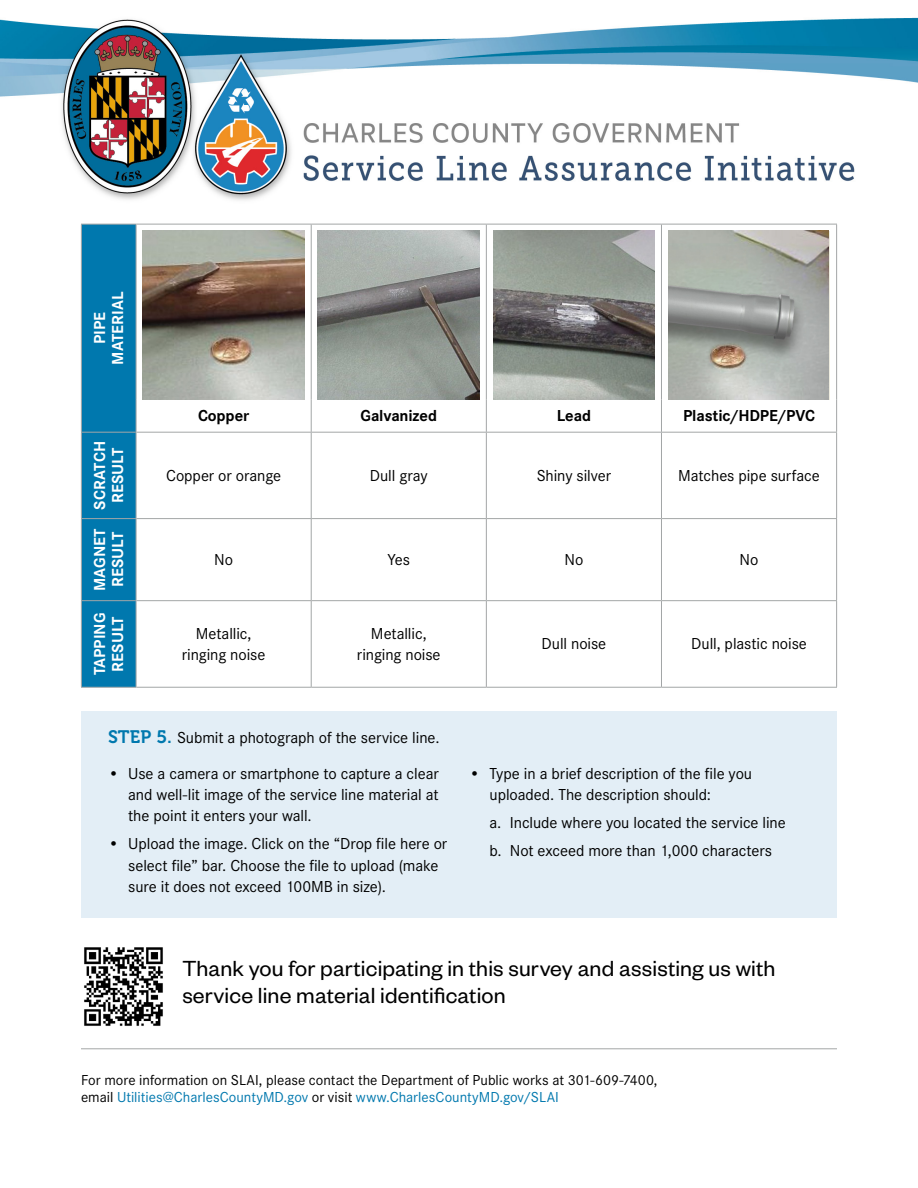
<style>
.page{position:relative;width:918px;height:1188px;background:#fff}
.page>*{position:absolute;margin:0;border:0;box-sizing:border-box;transform-origin:0 0}
.t1{font:24px/27px "Founders Grotesk";letter-spacing:.005em;color:#000}
.t2{font:16.5px/21.3px "Corporate S";letter-spacing:-.005em;color:#000}
.t3{font:700 16.5px/18px "Corporate S";letter-spacing:.005em;color:#fff;text-align:center}
.t4{font:700 16.5px "Corporate S";letter-spacing:-.01em;color:#000}
.t5{font:15px/16.5px "Corporate S";color:#000}
.s1{font-family:"Museo 700";font-size:18px;color:#0078ae}
.s2{color:#0078ae}
</style>
<div class="page">
<div style="left:82px;top:225px;width:54px;height:462px;background:#0078ae"></div>
<hr style="left:81px;top:224px;width:55px;height:1px;background:#a3a6a7">
<hr style="left:81px;top:224px;width:1px;height:176px;background:#a3a6a7">
<hr style="left:81px;top:400px;width:1px;height:32px;background:#a3a6a7">
<hr style="left:136px;top:224px;width:175px;height:1px;background:#a3a6a7">
<hr style="left:311px;top:224px;width:175px;height:1px;background:#a3a6a7">
<hr style="left:311px;top:224px;width:1px;height:176px;background:#a3a6a7">
<hr style="left:486px;top:224px;width:175px;height:1px;background:#a3a6a7">
<hr style="left:486px;top:224px;width:1px;height:176px;background:#a3a6a7">
<hr style="left:661px;top:224px;width:176px;height:1px;background:#a3a6a7">
<hr style="left:661px;top:224px;width:1px;height:176px;background:#a3a6a7">
<hr style="left:836px;top:224px;width:1px;height:176px;background:#a3a6a7">
<hr style="left:136px;top:224px;width:1px;height:176px;background:#a3a6a7">
<hr style="left:136px;top:400px;width:1px;height:32px;background:#a3a6a7">
<hr style="left:311px;top:400px;width:1px;height:32px;background:#a3a6a7">
<hr style="left:486px;top:400px;width:1px;height:32px;background:#a3a6a7">
<hr style="left:661px;top:400px;width:1px;height:32px;background:#a3a6a7">
<hr style="left:836px;top:400px;width:1px;height:32px;background:#a3a6a7">
<hr style="left:81px;top:432px;width:55px;height:1px;background:#a3a6a7">
<hr style="left:81px;top:433px;width:1px;height:85px;background:#a3a6a7">
<hr style="left:136px;top:433px;width:1px;height:85px;background:#a3a6a7">
<hr style="left:81px;top:518px;width:55px;height:1px;background:#a3a6a7">
<hr style="left:81px;top:519px;width:1px;height:81px;background:#a3a6a7">
<hr style="left:136px;top:519px;width:1px;height:81px;background:#a3a6a7">
<hr style="left:81px;top:600px;width:55px;height:1px;background:#a3a6a7">
<hr style="left:81px;top:601px;width:1px;height:86px;background:#a3a6a7">
<hr style="left:136px;top:601px;width:1px;height:86px;background:#a3a6a7">
<hr style="left:81px;top:687px;width:55px;height:1px;background:#a3a6a7">
<hr style="left:136px;top:432px;width:175px;height:1px;background:#a3a6a7">
<hr style="left:311px;top:432px;width:175px;height:1px;background:#a3a6a7">
<hr style="left:311px;top:433px;width:1px;height:85px;background:#a3a6a7">
<hr style="left:486px;top:432px;width:175px;height:1px;background:#a3a6a7">
<hr style="left:486px;top:433px;width:1px;height:85px;background:#a3a6a7">
<hr style="left:661px;top:432px;width:176px;height:1px;background:#a3a6a7">
<hr style="left:661px;top:433px;width:1px;height:85px;background:#a3a6a7">
<hr style="left:836px;top:433px;width:1px;height:85px;background:#a3a6a7">
<hr style="left:136px;top:518px;width:175px;height:1px;background:#a3a6a7">
<hr style="left:311px;top:518px;width:175px;height:1px;background:#a3a6a7">
<hr style="left:311px;top:519px;width:1px;height:81px;background:#a3a6a7">
<hr style="left:486px;top:518px;width:175px;height:1px;background:#a3a6a7">
<hr style="left:486px;top:519px;width:1px;height:81px;background:#a3a6a7">
<hr style="left:661px;top:518px;width:176px;height:1px;background:#a3a6a7">
<hr style="left:661px;top:519px;width:1px;height:81px;background:#a3a6a7">
<hr style="left:836px;top:519px;width:1px;height:81px;background:#a3a6a7">
<hr style="left:136px;top:600px;width:175px;height:1px;background:#a3a6a7">
<hr style="left:311px;top:600px;width:175px;height:1px;background:#a3a6a7">
<hr style="left:311px;top:601px;width:1px;height:86px;background:#a3a6a7">
<hr style="left:486px;top:600px;width:175px;height:1px;background:#a3a6a7">
<hr style="left:486px;top:601px;width:1px;height:86px;background:#a3a6a7">
<hr style="left:661px;top:600px;width:176px;height:1px;background:#a3a6a7">
<hr style="left:661px;top:601px;width:1px;height:86px;background:#a3a6a7">
<hr style="left:836px;top:601px;width:1px;height:86px;background:#a3a6a7">
<hr style="left:136px;top:687px;width:175px;height:1px;background:#a3a6a7">
<hr style="left:311px;top:687px;width:175px;height:1px;background:#a3a6a7">
<hr style="left:486px;top:687px;width:175px;height:1px;background:#a3a6a7">
<hr style="left:661px;top:687px;width:176px;height:1px;background:#a3a6a7">
<img style="left:143px;top:231px;width:161px;height:169px">
<img style="left:318px;top:231px;width:162px;height:169px">
<img style="left:493px;top:231px;width:162px;height:169px">
<img style="left:668px;top:231px;width:160px;height:169px">
<img style="left:84px;top:947px;width:79px;height:79px">
<hr style="left:81px;top:1048px;width:756px;height:1px;background:#a3a6a7">
<div style="left:81px;top:711px;width:756px;height:207px;background:#e3eef6"></div>
<img style="left:0;top:17px;width:918px;height:183px">
<p class="t3" style="left:90px;top:365px;width:75px;rotate:-90deg">PIPE<br>MATERIAL</p>
<p class="t3" style="left:90px;top:510px;width:70px;rotate:-90deg">SCRATCH<br>RESULT</p>
<p class="t3" style="left:90px;top:591px;width:64px;text-align:left;rotate:-90deg">MAGNET<br>RESULT</p>
<p class="t3" style="left:90px;top:675px;width:64px;text-align:left;rotate:-90deg">TAPPING<br>RESULT</p>
<p class="t4" style="left:198px;top:405px;width:53px">Copper</p>
<p class="t4" style="left:361px;top:405px;width:78px">Galvanized</p>
<p class="t4" style="left:557px;top:405px;width:36px">Lead</p>
<p class="t4" style="left:683px;top:405px;width:133px">Plastic/HDPE/PVC</p>
<p class="t2" style="left:166px;top:464px;width:117px">Copper or orange</p>
<p class="t2" style="left:370px;top:464px;width:59px">Dull gray</p>
<p class="t2" style="left:537px;top:464px;width:76px">Shiny silver</p>
<p class="t2" style="left:678px;top:464px;width:143px">Matches pipe surface</p>
<p class="t2" style="left:214px;top:548px;width:20px">No</p>
<p class="t2" style="left:387px;top:548px;width:24px">Yes</p>
<p class="t2" style="left:564px;top:548px;width:20px">No</p>
<p class="t2" style="left:740px;top:548px;width:20px">No</p>
<p class="t2" style="left:182px;top:622px;width:85px;text-align:center">Metallic, ringing noise</p>
<p class="t2" style="left:357px;top:622px;width:85px;text-align:center">Metallic, ringing noise</p>
<p class="t2" style="left:542px;top:633px;width:66px">Dull noise</p>
<p class="t2" style="left:691px;top:633px;width:117px">Dull, plastic noise</p>
<p class="t2" style="left:108px;top:726px;width:333px"><span class="s1">STEP 5.</span> Submit a photograph of the service line.</p>
<p class="t2" style="left:128px;top:762px;width:312px;text-align:justify;text-indent:-20px">• Use a camera or smartphone to capture a clear and well-lit image of the service line material at the point it enters your wall.</p>
<p class="t2" style="left:128px;top:833px;width:321px;text-indent:-20px">• Upload the image. Click on the “Drop file here or select file” bar. Choose the file to upload (make sure it does not exceed 100MB in size).</p>
<p class="t2" style="left:490px;top:762px;width:264px;text-indent:-20px">• Type in a brief description of the file you uploaded. The description should:</p>
<p class="t2" style="left:490px;top:808px;width:298px;line-height:28.2px">a. Include where you located the service line b. Not exceed more than 1,000 characters</p>
<h1 class="t1" style="left:182px;top:954px;width:595px">Thank you for participating in this survey and assisting us with service line material identification</h1>
<p class="t5" style="left:81px;top:1071px;width:578px">For more information on SLAI, please contact the Department of Public works at 301-609-7400, email <span class="s2">Utilities@CharlesCountyMD.gov</span> or visit <span class="s2">www.CharlesCountyMD.gov/SLAI</span></p>
</div>
